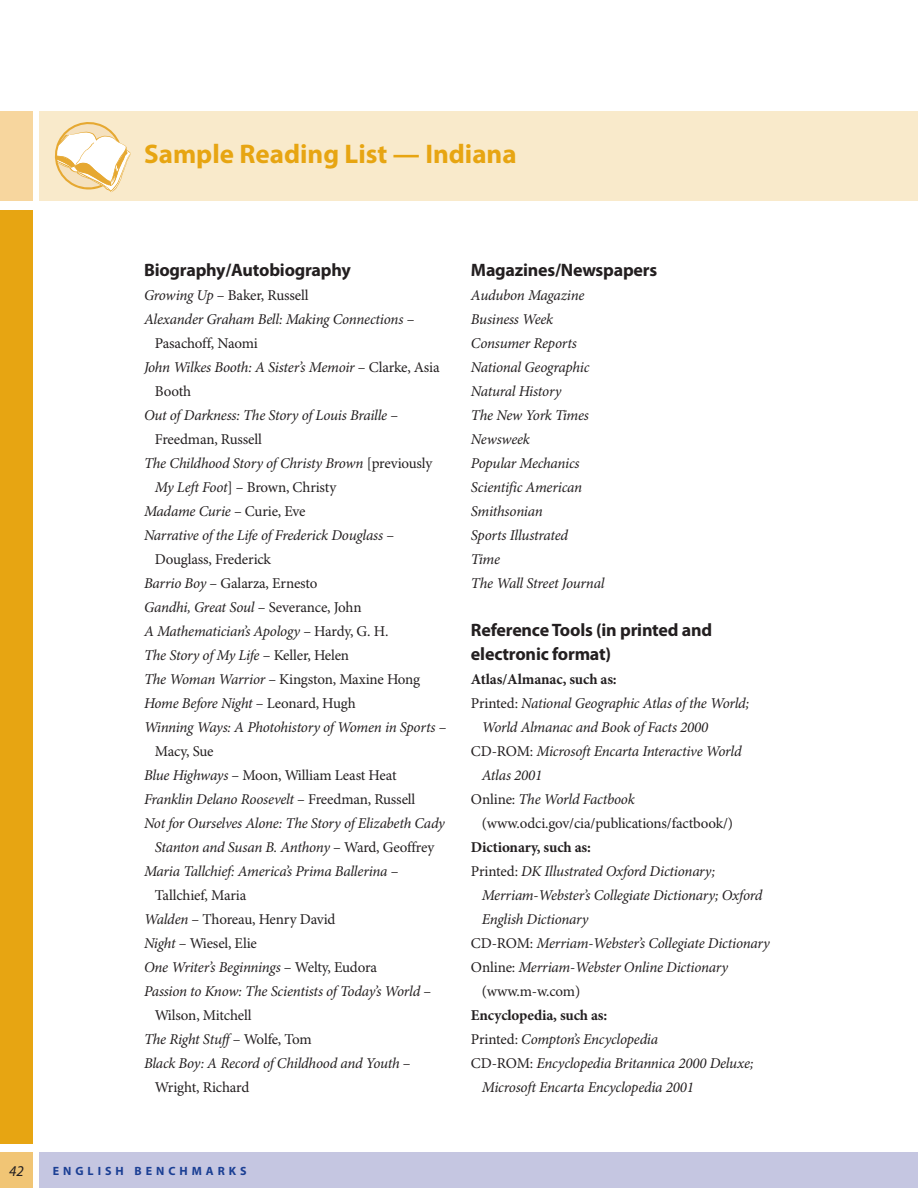
<style>
.page{position:relative;width:918px;height:1188px;background:#fff}
.page>*{position:absolute;margin:0;border:0;box-sizing:border-box;transform-origin:0 0}
.t1{font:700 27px "Myriad Pro";color:#e7a512}
.t2{font:700 18px/24px "Myriad Pro";letter-spacing:-.01em;color:#231f20}
.t3{font:italic 15px/24px "Minion Pro";letter-spacing:-.02em;color:#231f20}
.t4{font:15px "Minion Pro";letter-spacing:-.01em;color:#231f20}
.t5{font:700 15px "Minion Pro";letter-spacing:-.01em;color:#231f20}
.t6{font:italic 15px "Myriad Pro";color:#231f20}
.t7{font:700 12px "Myriad Pro";letter-spacing:.335em;color:#1b3f94}
.s1{font-style:italic}
.s2{font-style:normal}
</style>
<div class="page">
<div style="left:0;top:1152px;width:918px;height:36px;background:#c5c6e1"></div>
<div style="left:0;top:1152px;width:36px;height:36px;background:#f1c575"></div>
<div style="left:0;top:111px;width:918px;height:90px;background:#f9eacb"></div>
<div style="left:0;top:111px;width:36px;height:90px;background:#f7d69e"></div>
<div style="left:0;top:210px;width:36px;height:933px;background:#e7a512"></div>
<svg style="left:55px;top:122px;width:65px;height:69px"></svg>
<div style="left:33px;top:0;width:6px;height:1188px;background:#fff"></div>
<h1 class="t1" style="left:144px;top:143px;width:374px">Sample Reading List — Indiana</h1>
<p class="t2" style="left:144px;top:259px;width:208px">Biography/Autobiography</p>
<p class="t4" style="left:144px;top:286px;width:166px"><span class="s1">Growing Up</span> – Baker, Russell</p>
<p class="t3" style="left:144px;top:308px;width:272px">Alexander Graham Bell: Making Connections <span class="s2">–</span></p>
<p class="t4" style="left:155px;top:334px;width:105px">Pasachoff, Naomi</p>
<p class="t3" style="left:144px;top:356px;width:297px">John Wilkes Booth: A Sister’s Memoir <span class="s2">– Clarke, Asia</span></p>
<p class="t4" style="left:155px;top:382px;width:38px">Booth</p>
<p class="t3" style="left:144px;top:404px;width:256px">Out of Darkness: The Story of Louis Braille <span class="s2">–</span></p>
<p class="t4" style="left:155px;top:430px;width:109px">Freedman, Russell</p>
<p class="t3" style="left:144px;top:452px;width:290px">The Childhood Story of Christy Brown <span class="s2">[previously</span></p>
<p class="t4" style="left:155px;top:478px;width:183px"><span class="s1">My Left Foot</span>] – Brown, Christy</p>
<p class="t3" style="left:144px;top:500px;width:163px">Madame Curie <span class="s2">– Curie, Eve</span></p>
<p class="t3" style="left:144px;top:524px;width:252px">Narrative of the Life of Frederick Douglass <span class="s2">–</span></p>
<p class="t4" style="left:155px;top:550px;width:118px">Douglass, Frederick</p>
<p class="t4" style="left:144px;top:574px;width:175px"><span class="s1">Barrio Boy</span> – Galarza, Ernesto</p>
<p class="t3" style="left:144px;top:596px;width:219px">Gandhi, Great Soul <span class="s2">– Severance, John</span></p>
<p class="t3" style="left:144px;top:620px;width:246px">A Mathematician’s Apology <span class="s2">– Hardy, G. H.</span></p>
<p class="t3" style="left:144px;top:644px;width:207px">The Story of My Life <span class="s2">– Keller, Helen</span></p>
<p class="t4" style="left:144px;top:670px;width:278px"><span class="s1">The Woman Warrior</span> – Kingston, Maxine Hong</p>
<p class="t3" style="left:144px;top:692px;width:213px">Home Before Night <span class="s2">– Leonard, Hugh</span></p>
<p class="t3" style="left:144px;top:716px;width:304px">Winning Ways: A Photohistory of Women in Sports <span class="s2">–</span></p>
<p class="t4" style="left:155px;top:742px;width:60px">Macy, Sue</p>
<p class="t4" style="left:144px;top:766px;width:254px"><span class="s1">Blue Highways</span> – Moon, William Least Heat</p>
<p class="t3" style="left:144px;top:788px;width:273px">Franklin Delano Roosevelt <span class="s2">– Freedman, Russell</span></p>
<p class="t3" style="left:144px;top:812px;width:302px">Not for Ourselves Alone: The Story of Elizabeth Cady</p>
<p class="t3" style="left:155px;top:836px;width:281px">Stanton and Susan B. Anthony <span class="s2">– Ward, Geoffrey</span></p>
<p class="t3" style="left:144px;top:860px;width:256px">Maria Tallchief: America’s Prima Ballerina <span class="s2">–</span></p>
<p class="t4" style="left:155px;top:886px;width:93px">Tallchief, Maria</p>
<p class="t4" style="left:144px;top:910px;width:193px"><span class="s1">Walden</span> – Thoreau, Henry David</p>
<p class="t4" style="left:144px;top:934px;width:114px"><span class="s1">Night</span> – Wiesel, Elie</p>
<p class="t3" style="left:144px;top:956px;width:235px">One Writer’s Beginnings <span class="s2">– Welty, Eudora</span></p>
<p class="t3" style="left:144px;top:980px;width:289px">Passion to Know: The Scientists of Today’s World <span class="s2">–</span></p>
<p class="t4" style="left:155px;top:1006px;width:98px">Wilson, Mitchell</p>
<p class="t3" style="left:144px;top:1028px;width:169px">The Right Stuff <span class="s2">– Wolfe, Tom</span></p>
<p class="t3" style="left:144px;top:1052px;width:268px">Black Boy: A Record of Childhood and Youth <span class="s2">–</span></p>
<p class="t4" style="left:155px;top:1078px;width:96px">Wright, Richard</p>
<p class="t2" style="left:471px;top:259px;width:188px">Magazines/Newspapers</p>
<p class="t3" style="left:471px;top:284px;width:135px">Audubon Magazine<br>Business Week<br>Consumer Reports<br>National Geographic<br>Natural History<br>The New York Times<br>Newsweek<br>Popular Mechanics<br>Scientific American<br>Smithsonian<br>Sports Illustrated<br>Time<br>The Wall Street Journal</p>
<p class="t2" style="left:471px;top:619px;width:243px">Reference Tools (in printed and electronic format)</p>
<p class="t5" style="left:471px;top:674px;width:147px">Atlas/Almanac, such as:</p>
<p class="t3" style="left:471px;top:692px;width:280px"><span class="s2">Printed:</span> National Geographic Atlas of the World;</p>
<p class="t3" style="left:482px;top:716px;width:228px">World Almanac and Book of Facts 2000</p>
<p class="t3" style="left:471px;top:740px;width:272px"><span class="s2">CD-ROM:</span> Microsoft Encarta Interactive World</p>
<p class="t3" style="left:482px;top:764px;width:62px">Atlas 2001</p>
<p class="t3" style="left:471px;top:788px;width:165px"><span class="s2">Online:</span> The World Factbook</p>
<p class="t4" style="left:482px;top:814px;width:253px">(www.odci.gov/cia/publications/factbook/)</p>
<p class="t5" style="left:471px;top:842px;width:121px">Dictionary, such as:</p>
<p class="t3" style="left:471px;top:860px;width:246px"><span class="s2">Printed:</span> DK Illustrated Oxford Dictionary;</p>
<p class="t3" style="left:482px;top:884px;width:282px">Merriam-Webster’s Collegiate Dictionary; Oxford</p>
<p class="t3" style="left:482px;top:908px;width:108px">English Dictionary</p>
<p class="t3" style="left:471px;top:932px;width:300px"><span class="s2">CD-ROM:</span> Merriam-Webster’s Collegiate Dictionary</p>
<p class="t3" style="left:471px;top:956px;width:259px"><span class="s2">Online:</span> Merriam-Webster Online Dictionary</p>
<p class="t4" style="left:482px;top:982px;width:100px">(www.m-w.com)</p>
<p class="t5" style="left:471px;top:1010px;width:138px">Encyclopedia, such as:</p>
<p class="t3" style="left:471px;top:1028px;width:189px"><span class="s2">Printed:</span> Compton’s Encyclopedia</p>
<p class="t3" style="left:471px;top:1052px;width:284px"><span class="s2">CD-ROM:</span> Encyclopedia Britannica 2000 Deluxe;</p>
<p class="t3" style="left:482px;top:1076px;width:214px">Microsoft Encarta Encyclopedia 2001</p>
<p class="t6" style="left:9px;top:1165px;width:16px">42</p>
<p class="t7" style="left:53px;top:1166px;width:196px">ENGLISH BENCHMARKS</p>
</div>
